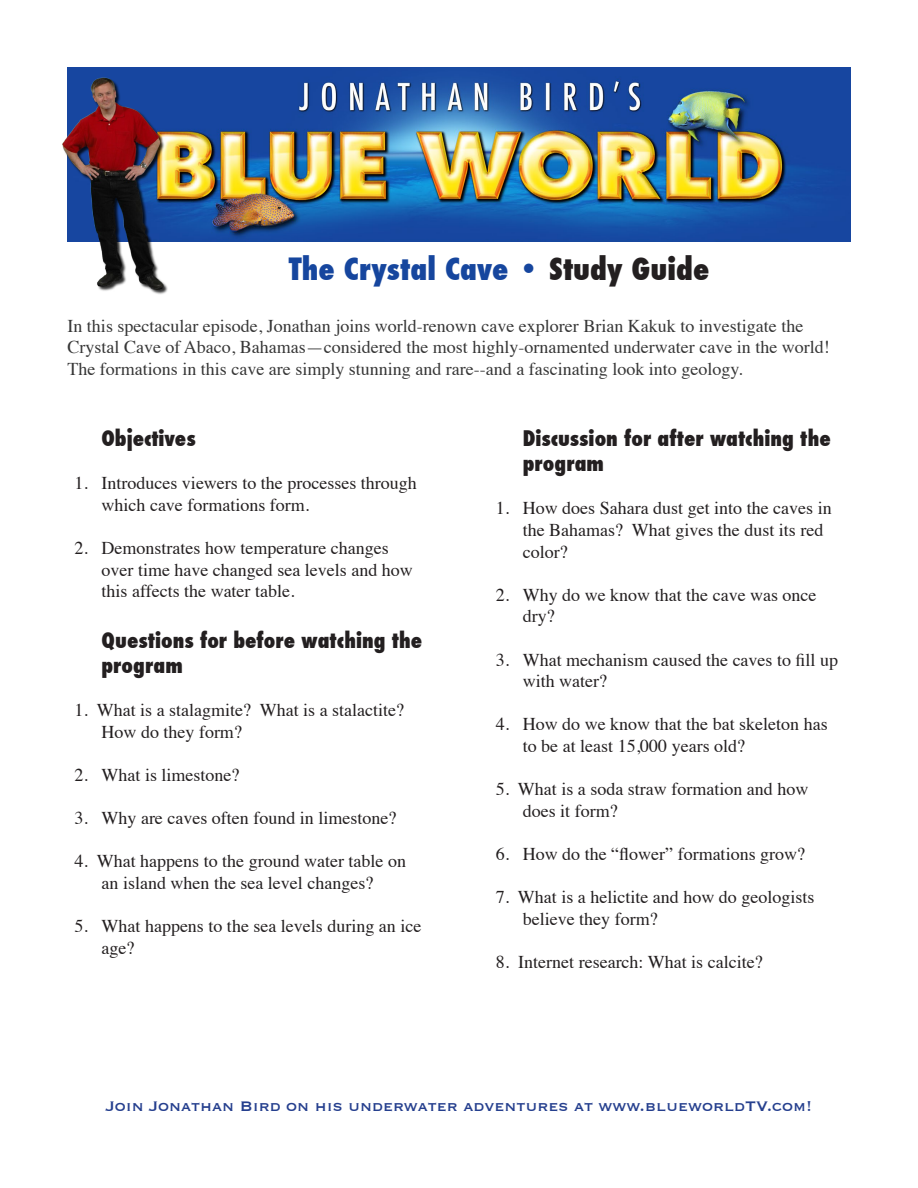
<style>
.page{position:relative;width:918px;height:1188px;background:#fff}
.page>*{position:absolute;margin:0;border:0;box-sizing:border-box;transform-origin:0 0}
.t1{font:800 condensed 30px "Futura";color:#16469e}
.heading_1{font:800 condensed 21px "Futura";color:#231f20}
.t2{font:18px/21.6px "Times";color:#231f20}
.t3{font:18px/21.6px "Times";color:#363636}
.t4{font:18px "Copperplate";color:#253f8e}
.s1{color:#231f20}
</style>
<div class="page">
<img style="left:176px;top:68px;width:674px;height:174px">
<img style="left:62px;top:68px;width:114px;height:226px">
<p class="t1" style="left:289px;top:249px;width:422px">The Crystal Cave • <span class="s1">Study Guide</span></p>
<p class="t3" style="left:68px;top:313px;width:764px">In this spectacular episode, Jonathan joins world-renown cave explorer Brian Kakuk to investigate the<br>Crystal Cave of Abaco, Bahamas—considered the most highly-ornamented underwater cave in the world!<br>The formations in this cave are simply stunning and rare--and a fascinating look into geology.</p>
<p class="heading_1" style="left:102px;top:424px;width:96px">Objectives</p>
<p class="t2" style="left:102px;top:471px;width:317px;text-indent:-27px">1. Introduces viewers to the processes through which cave formations form.</p>
<p class="t2" style="left:102px;top:536px;width:313px;text-indent:-27px">2. Demonstrates how temperature changes over time have changed sea levels and how this affects the water table.</p>
<p class="heading_1" style="left:102px;top:626px;width:322px">Questions for before watching the</p>
<p class="heading_1" style="left:102px;top:651px;width:83px">program</p>
<p class="t2" style="left:102px;top:698px;width:304px;text-indent:-27px">1. What is a stalagmite? What is a stalactite?<br>How do they form?</p>
<p class="t2" style="left:75px;top:762px;width:166px">2. What is limestone?</p>
<p class="t2" style="left:75px;top:806px;width:323px">3. Why are caves often found in limestone?</p>
<p class="t2" style="left:75px;top:849px;width:333px;text-align:center">4. What happens to the ground water table on an island when the sea level changes?</p>
<p class="t2" style="left:102px;top:914px;width:321px;text-indent:-27px">5. What happens to the sea levels during an ice age?</p>
<p class="heading_1" style="left:523px;top:424px;width:310px">Discussion for after watching the</p>
<p class="heading_1" style="left:523px;top:449px;width:83px">program</p>
<p class="t2" style="left:523px;top:496px;width:310px;text-indent:-27px">1. How does Sahara dust get into the caves in the Bahamas? What gives the dust its red color?</p>
<p class="t2" style="left:523px;top:582px;width:295px;text-indent:-27px">2. Why do we know that the cave was once dry?</p>
<p class="t2" style="left:523px;top:647px;width:317px;text-indent:-27px">3. What mechanism caused the caves to fill up with water?</p>
<p class="t2" style="left:523px;top:712px;width:306px;text-indent:-27px">4. How do we know that the bat skeleton has to be at least 15,000 years old?</p>
<p class="t2" style="left:523px;top:777px;width:287px;text-indent:-27px">5. What is a soda straw formation and how does it form?</p>
<p class="t2" style="left:496px;top:842px;width:311px">6. How do the “flower” formations grow?</p>
<p class="t2" style="left:523px;top:885px;width:293px;text-indent:-27px">7. What is a helictite and how do geologists believe they form?</p>
<p class="t2" style="left:496px;top:950px;width:269px">8. Internet research: What is calcite?</p>
<p class="t4" style="left:106px;top:1094px;width:708px">Join Jonathan Bird on his underwater adventures at www.blueworldTV.com!</p>
</div>
